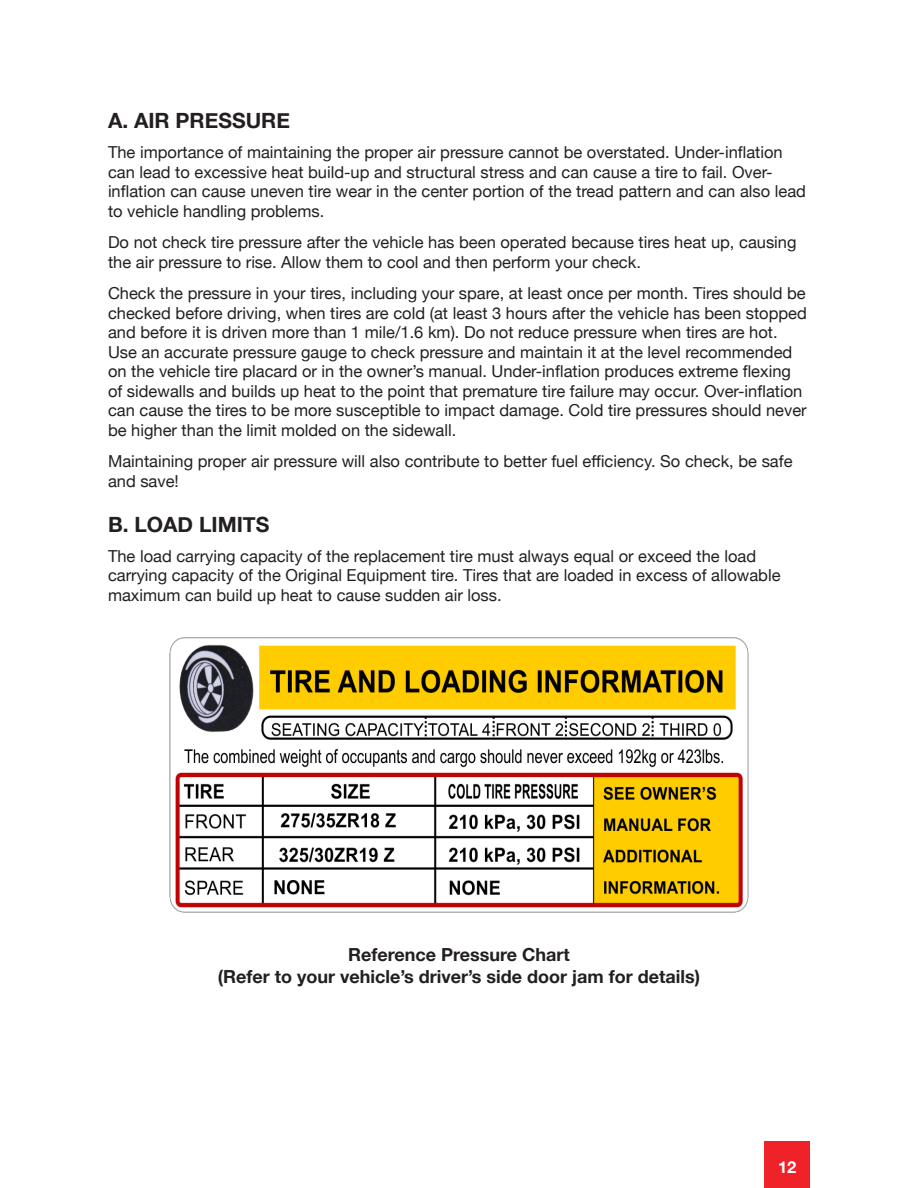
<style>
.page{position:relative;width:918px;height:1188px;background:#fff}
.page>*{position:absolute;margin:0;border:0;box-sizing:border-box;transform-origin:0 0}
._14_bold_header{font:700 21px "Helvetica Neue";color:#231f20}
.t1{font:700 18px "Helvetica Neue";color:#231f20}
.t2{font:16.5px/19.5px "Helvetica Neue";color:#231f20}
.t3{font:700 16.5px "Helvetica Neue";color:#fff}
</style>
<div class="page">
<div style="left:765px;top:1142px;width:45px;height:46px;background:#ee2228"></div>
<img style="left:170px;top:638px;width:578px;height:275px">
<p class="_14_bold_header" style="left:108px;top:105px;width:184px">A. AIR PRESSURE</p>
<p class="t2" style="left:108px;top:144px;width:700px">The importance of maintaining the proper air pressure cannot be overstated. Under-inflation can lead to excessive heat build-up and structural stress and can cause a tire to fail. Over&shy;inflation can cause uneven tire wear in the center portion of the tread pattern and can also lead to vehicle handling problems.</p>
<p class="t2" style="left:108px;top:234px;width:690px">Do not check tire pressure after the vehicle has been operated because tires heat up, causing the air pressure to rise. Allow them to cool and then perform your check.</p>
<p class="t2" style="left:108px;top:285px;width:700px">Check the pressure in your tires, including your spare, at least once per month. Tires should be checked before driving, when tires are cold (at least 3 hours after the vehicle has been stopped and before it is driven more than 1 mile/1.6 km). Do not reduce pressure when tires are hot.<br>Use an accurate pressure gauge to check pressure and maintain it at the level recommended on the vehicle tire placard or in the owner’s manual. Under-inflation produces extreme flexing of sidewalls and builds up heat to the point that premature tire failure may occur. Over-inflation can cause the tires to be more susceptible to impact damage. Cold tire pressures should never be higher than the limit molded on the sidewall.</p>
<p class="t2" style="left:108px;top:453px;width:686px">Maintaining proper air pressure will also contribute to better fuel efficiency. So check, be safe and save!</p>
<p class="_14_bold_header" style="left:108px;top:508px;width:163px">B. LOAD LIMITS</p>
<p class="t2" style="left:108px;top:547px;width:674px">The load carrying capacity of the replacement tire must always equal or exceed the load carrying capacity of the Original Equipment tire. Tires that are loaded in excess of allowable maximum can build up heat to cause sudden air loss.</p>
<p class="t1" style="left:348px;top:940px;width:223px">Reference Pressure Chart</p>
<p class="t1" style="left:218px;top:963px;width:484px">(Refer to your vehicle’s driver’s side door jam for details)</p>
<p class="t3" style="left:778px;top:1154px;width:20px">12</p>
</div>
